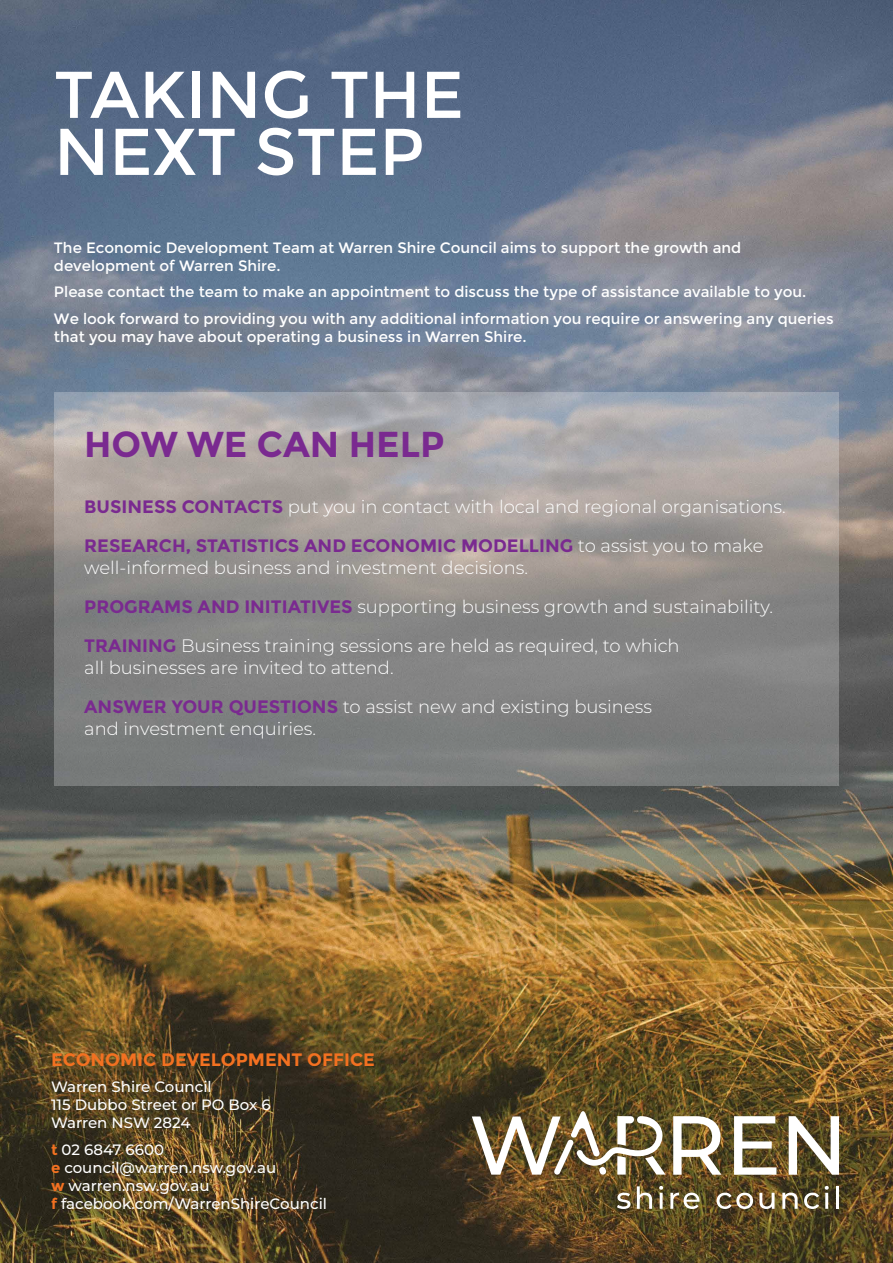
<style>
.page{position:relative;width:893px;height:1263px;background:#fff}
.page>*{position:absolute;margin:0;border:0;box-sizing:border-box;transform-origin:0 0}
.t1{font:66px/57px "Montserrat";color:#fff}
.t2{font:700 36px "Montserrat";color:#7a2a90}
.t3{font:300 18px/39.2px "Montserrat";color:#fff}
.t4{font:700 18px "Montserrat";color:#f37121}
.t5{font:15px/18px "Montserrat";color:#fff}
.t6{font:500 15px/18px "Montserrat";color:#fff}
.s1{font-weight:700;color:#7a2a90}
.s2{font-weight:700;color:#f37121}
</style>
<div class="page">
<img style="left:0;top:0;width:893px;height:1263px">
<svg style="left:54px;top:392px;width:785px;height:394px;background:#939190"></svg>
<svg style="left:617px;top:1192px;width:13px;height:17px"></svg>
<svg style="left:637px;top:1186px;width:15px;height:23px"></svg>
<svg style="left:659px;top:1186px;width:4px;height:23px"></svg>
<svg style="left:670px;top:1192px;width:29px;height:17px"></svg>
<svg style="left:717px;top:1192px;width:36px;height:17px"></svg>
<svg style="left:759px;top:1193px;width:15px;height:16px"></svg>
<svg style="left:782px;top:1192px;width:16px;height:17px"></svg>
<svg style="left:804px;top:1192px;width:15px;height:17px"></svg>
<svg style="left:825px;top:1186px;width:4px;height:23px"></svg>
<hr style="left:836px;top:1186px;width:3px;height:23px;background:#fff">
<img style="left:673px;top:1116px;width:48px;height:59px">
<svg style="left:734px;top:1116px;width:42px;height:59px"></svg>
<svg style="left:789px;top:1116px;width:50px;height:59px"></svg>
<img style="left:472px;top:1110px;width:194px;height:65px">
<h1 class="t1" style="left:54px;top:67px;width:411px">TAKING THE<br>NEXT STEP</h1>
<p class="t5" style="left:54px;top:239px;width:689px">The Economic Development Team at Warren Shire Council aims to support the growth and development of Warren Shire.</p>
<p class="t5" style="left:54px;top:279px;width:781px;line-height:26.5px">Please contact the team to make an appointment to discuss the type of assistance available to you.<br>We look forward to providing you with any additional information you require or answering any queries</p>
<p class="t5" style="left:54px;top:328px;width:474px">that you may have about operating a business in Warren Shire.</p>
<h2 class="t2" style="left:84px;top:423px;width:362px">HOW WE CAN HELP</h2>
<p class="t3" style="left:84px;top:487px;width:703px"><span class="s1">BUSINESS CONTACTS</span> put you in contact with local and regional organisations.<br><span class="s1">RESEARCH, STATISTICS AND ECONOMIC MODELLING</span> to assist you to make</p>
<p class="t3" style="left:84px;top:547px;width:690px">well-informed business and investment decisions.<br><span class="s1">PROGRAMS AND INITIATIVES</span> supporting business growth and sustainability.<br><span class="s1">TRAINING</span> Business training sessions are held as required, to which</p>
<p class="t3" style="left:84px;top:647px;width:569px">all businesses are invited to attend.<br><span class="s1">ANSWER YOUR QUESTIONS</span> to assist new and existing business</p>
<p class="t3" style="left:84px;top:708px;width:233px">and investment enquiries.</p>
<p class="t4" style="left:51px;top:1049px;width:325px">ECONOMIC DEVELOPMENT OFFICE</p>
<p class="t6" style="left:51px;top:1077px;width:221px">Warren Shire Council<br>115 Dubbo Street or PO Box 6<br>Warren NSW 2824</p>
<p class="t6" style="left:51px;top:1140px;width:277px"><span class="s2">t</span> 02 6847 6600<br><span class="s2">e</span> council@warren.nsw.gov.au<br><span class="s2">w</span> warren.nsw.gov.au<br><span class="s2">f</span> facebook.com/WarrenShireCouncil</p>
</div>
